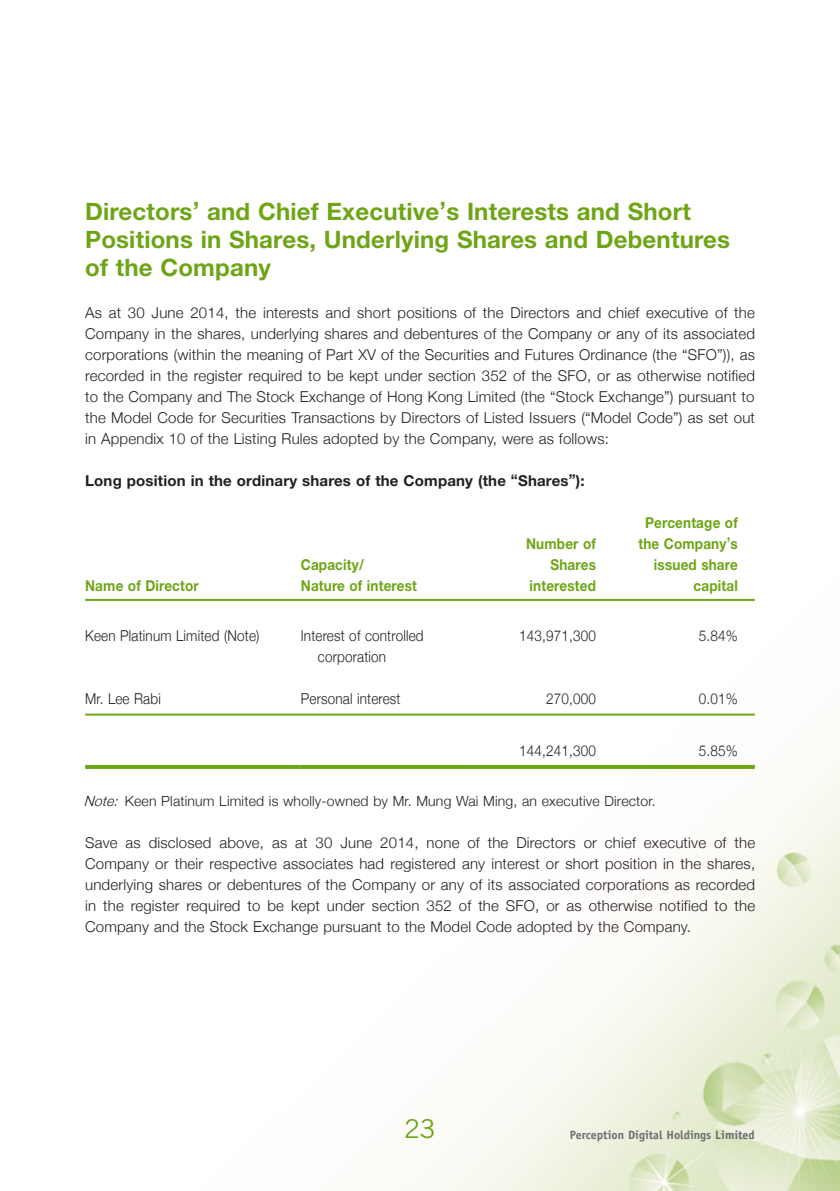
<style>
.page{position:relative;width:840px;height:1191px;background:#fff}
.page>*{position:absolute;margin:0;border:0;box-sizing:border-box;transform-origin:0 0}
.t1{font:26px "Trade Gothic LT Std";color:#6ea516}
.Heading_1{font:700 24px/28px "Helvetica Neue LT Std";letter-spacing:.01em;color:#6ea516}
.Body_Text{font:300 15px/21px "Helvetica Neue";letter-spacing:.015em;color:#231f20;text-align:justify}
.Body_Text-2{font:300 15px/21px "Helvetica Neue";letter-spacing:.015em;color:#231f20;scale:.9 1}
.Body_Text-3{font:700 15px "Helvetica Neue LT Std";letter-spacing:.015em;color:#6ea516;scale:.9 1}
.Body_Text-4{font:700 15px "Helvetica Neue LT Std";letter-spacing:.015em;color:#231f20}
.Notes{font:300 14px "Helvetica Neue";letter-spacing:.015em;color:#231f20}
.t2{font:700 12px "Officina Sans Std";color:#6c6d70}
.s1{font-style:italic}
</style>
<div class="page">
<img style="left:85px;top:598px;width:754px;height:593px">
<hr style="left:85px;top:599px;width:215px;height:2px;background:#6ea516">
<hr style="left:300px;top:599px;width:171px;height:2px;background:#6ea516">
<hr style="left:471px;top:599px;width:141px;height:2px;background:#6ea516">
<hr style="left:612px;top:599px;width:142px;height:2px;background:#6ea516">
<hr style="left:85px;top:713px;width:215px;height:2px;background:#6ea516">
<hr style="left:300px;top:713px;width:171px;height:2px;background:#6ea516">
<hr style="left:471px;top:713px;width:141px;height:2px;background:#6ea516">
<hr style="left:612px;top:713px;width:142px;height:2px;background:#6ea516">
<hr style="left:85px;top:765px;width:215px;height:4px;background:#6ea516">
<hr style="left:300px;top:765px;width:171px;height:4px;background:#6ea516">
<hr style="left:471px;top:765px;width:141px;height:4px;background:#6ea516">
<hr style="left:612px;top:765px;width:142px;height:4px;background:#6ea516">
<p class="Heading_1" style="left:85px;top:197px;width:646px">Directors’ and Chief Executive’s Interests and Short<br>Positions in Shares, Underlying Shares and Debentures of the Company</p>
<p class="Body_Text" style="left:85px;top:302px;width:671px">As at 30 June 2014, the interests and short positions of the Directors and chief executive of the Company in the shares, underlying shares and debentures of the Company or any of its associated corporations (within the meaning of Part XV of the Securities and Futures Ordinance (the “SFO”)), as recorded in the register required to be kept under section 352 of the SFO, or as otherwise notified to the Company and The Stock Exchange of Hong Kong Limited (the “Stock Exchange”) pursuant to the Model Code for Securities Transactions by Directors of Listed Issuers (“Model Code”) as set out in Appendix 10 of the Listing Rules adopted by the Company, were as follows:</p>
<p class="Body_Text-4" style="left:85px;top:471px;width:501px">Long position in the ordinary shares of the Company (the “Shares”):</p>
<p class="Body_Text-3" style="left:85px;top:576px;width:128px">Name of Director</p>
<p class="Body_Text-3" style="left:300px;top:555px;width:72px">Capacity/</p>
<p class="Body_Text-3" style="left:300px;top:576px;width:130px">Nature of interest</p>
<p class="Body_Text-3" style="left:526px;top:534px;width:79px">Number of</p>
<p class="Body_Text-3" style="left:550px;top:555px;width:52px">Shares</p>
<p class="Body_Text-3" style="left:529px;top:576px;width:75px">interested</p>
<p class="Body_Text-3" style="left:644px;top:513px;width:105px">Percentage of</p>
<p class="Body_Text-3" style="left:638px;top:534px;width:112px">the Company’s</p>
<p class="Body_Text-3" style="left:653px;top:555px;width:95px">issued share</p>
<p class="Body_Text-3" style="left:693px;top:576px;width:51px">capital</p>
<p class="Body_Text-2" style="left:85px;top:625px;width:195px">Keen Platinum Limited (Note)</p>
<p class="Body_Text-2" style="left:317px;top:625px;width:119px;text-indent:-17px">Interest of controlled corporation</p>
<p class="Body_Text-2" style="left:518px;top:625px;width:87px">143,971,300</p>
<p class="Body_Text-2" style="left:698px;top:625px;width:45px">5.84%</p>
<p class="Body_Text-2" style="left:85px;top:688px;width:86px">Mr. Lee Rabi</p>
<p class="Body_Text-2" style="left:300px;top:688px;width:112px">Personal interest</p>
<p class="Body_Text-2" style="left:545px;top:688px;width:57px">270,000</p>
<p class="Body_Text-2" style="left:698px;top:688px;width:45px">0.01%</p>
<p class="Body_Text-2" style="left:518px;top:739px;width:87px">144,241,300</p>
<p class="Body_Text-2" style="left:698px;top:739px;width:45px">5.85%</p>
<p class="Notes" style="left:84px;top:792px;width:573px"><span class="s1">Note:</span> Keen Platinum Limited is wholly-owned by Mr. Mung Wai Ming, an executive Director.</p>
<p class="Body_Text" style="left:85px;top:832px;width:671px">Save as disclosed above, as at 30 June 2014, none of the Directors or chief executive of the Company or their respective associates had registered any interest or short position in the shares, underlying shares or debentures of the Company or any of its associated corporations as recorded in the register required to be kept under section 352 of the SFO, or as otherwise notified to the Company and the Stock Exchange pursuant to the Model Code adopted by the Company.</p>
<h1 class="t1" style="left:404px;top:1112px;width:33px">23</h1>
<p class="t2" style="left:569px;top:1127px;width:186px">Perception Digital Holdings Limited</p>
</div>
